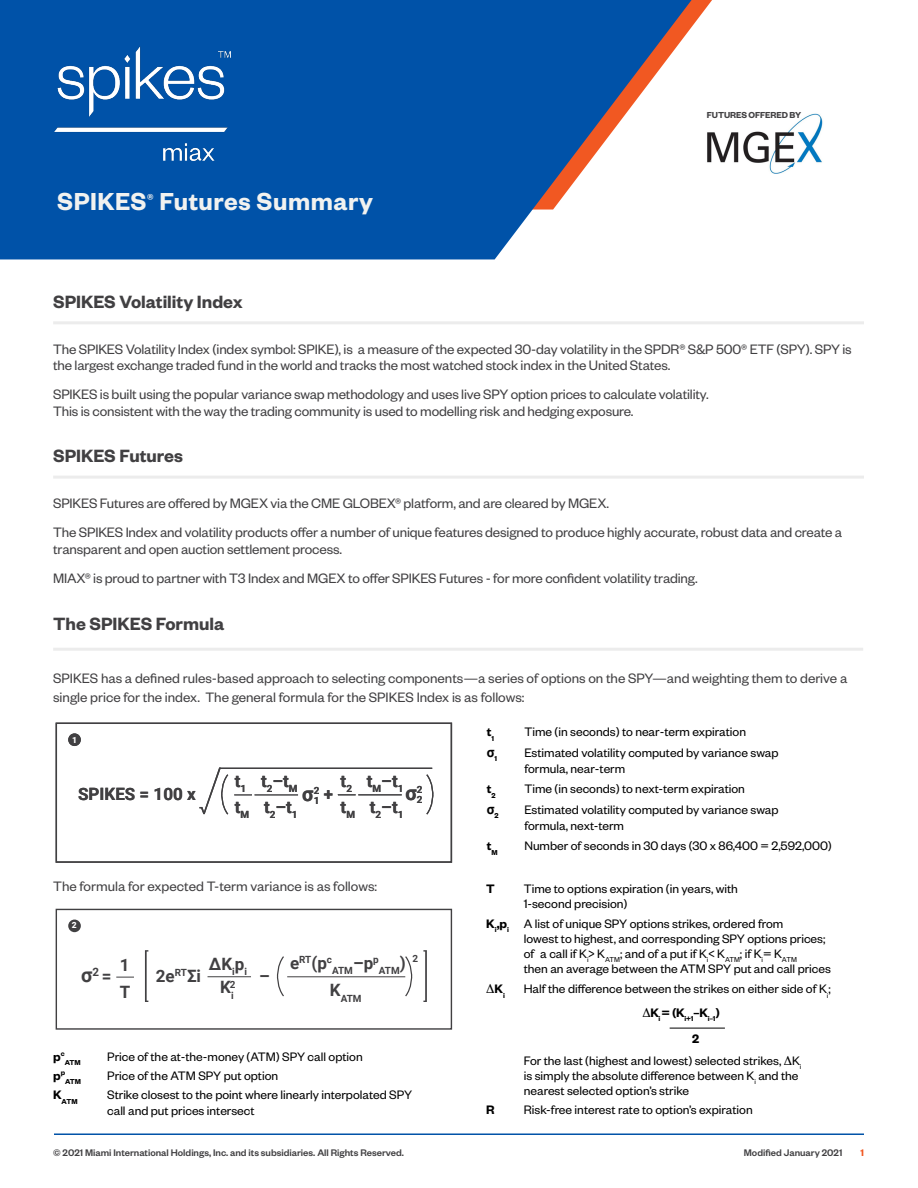
<style>
.page{position:relative;width:918px;height:1188px;background:#fff}
.page>*{position:absolute;margin:0;border:0;box-sizing:border-box;transform-origin:0 0}
.t1{font:600 27px "Founders Grotesk";letter-spacing:.02em;color:#f1f2f0}
.t2{font:700 19.8px "Roboto";color:#414042}
.t3{font:600 19.5px "Founders Grotesk";color:#414042}
.t4{font:700 16.95px/26.2px "Roboto";color:#414042}
.t5{font:15px/16.5px "Founders Grotesk";letter-spacing:-.01em;color:#414042}
.t6{font:13.5px/15px "Founders Grotesk";color:#000}
.t7{font:600 13.5px/26.1px "Founders Grotesk";color:#000}
.t8{font:700 13.5px "Roboto";color:#000}
.t9{font:500 10.5px "Founders Grotesk";color:#414042}
.t10{font:600 10.5px "Founders Grotesk";color:#f15822}
.t11{font:700 9.9px "Roboto";color:#414042}
.t12{font:600 9.6px "Founders Grotesk";letter-spacing:-.01em;color:#414042}
.t13{font:900 8.55px "Roboto";color:#fff}
.t14{font:600 7.8px "Founders Grotesk";letter-spacing:-.04em;color:#000}
.s1{font-weight:600}
.s2{font-size:16.95px}
</style>
<div class="page">
<hr style="left:54px;top:1133px;width:810px;height:2px;background:#0052a8">
<svg style="left:0;top:0;width:692px;height:259px;background:#2869b0"></svg>
<img style="left:54px;top:46px;width:177px;height:115px">
<img style="left:707px;top:113px;width:116px;height:60px">
<hr style="left:53px;top:321px;width:811px;height:3px;background:#ececec">
<hr style="left:53px;top:476px;width:811px;height:3px;background:#ececec">
<hr style="left:53px;top:648px;width:810px;height:3px;background:#ececec">
<hr style="left:670px;top:1028px;width:55px;height:1px;background:#000">
<div style="left:56px;top:723px;width:396px;height:140px;border:1px solid #414042"></div>
<svg style="left:199px;top:767px;width:235px;height:48px"></svg>
<hr style="left:358px;top:795px;width:44px;height:1px;background:#414042">
<div style="left:68px;top:733px;width:13px;height:13px;background:#414042;border-radius:50%"></div>
<div style="left:56px;top:909px;width:396px;height:121px;border:1px solid #414042"></div>
<div style="left:68px;top:920px;width:13px;height:12px;background:#414042;border-radius:50%"></div>
<hr style="left:208px;top:976px;width:43px;height:1px;background:#414042">
<svg style="left:276px;top:956px;width:137px;height:41px"></svg>
<hr style="left:287px;top:976px;width:118px;height:1px;background:#414042">
<svg style="left:116px;top:977px;width:18px;height:1px"></svg>
<svg style="left:145px;top:950px;width:3px;height:52px"></svg>
<svg style="left:423px;top:950px;width:4px;height:52px"></svg>
<h1 class="t1" style="left:57px;top:185px;width:317px">SPIKES<sup>®</sup> Futures Summary</h1>
<p class="t12" style="left:707px;top:109px;width:96px">FUTURES OFFERED BY</p>
<h3 class="t3" style="left:53px;top:289px;width:191px">SPIKES Volatility Index</h3>
<p class="t5" style="left:53px;top:340px;width:800px">The SPIKES Volatility Index (index symbol: SPIKE), is a measure of the expected 30-day volatility in the SPDR® S&amp;P 500® ETF (SPY). SPY is the largest exchange traded fund in the world and tracks the most watched stock index in the United States.</p>
<p class="t5" style="left:53px;top:386px;width:657px">SPIKES is built using the popular variance swap methodology and uses live SPY option prices to calculate volatility.<br>This is consistent with the way the trading community is used to modelling risk and hedging exposure.</p>
<h3 class="t3" style="left:53px;top:444px;width:131px">SPIKES Futures</h3>
<p class="t5" style="left:53px;top:488px;width:791px;line-height:29.2px">SPIKES Futures are offered by MGEX via the CME GLOBEX® platform, and are cleared by MGEX.<br>The SPIKES Index and volatility products offer a number of unique features designed to produce highly accurate, robust data and create a</p>
<p class="t5" style="left:53px;top:533px;width:646px;line-height:29.2px">transparent and open auction settlement process.<br>MIAX® is proud to partner with T3 Index and MGEX to offer SPIKES Futures - for more confident volatility trading.</p>
<h3 class="t3" style="left:53px;top:611px;width:173px">The SPIKES Formula</h3>
<p class="t5" style="left:53px;top:668px;width:796px;line-height:19.5px">SPIKES has a defined rules-based approach to selecting components—a series of options on the SPY—and weighting them to derive a single price for the index. The general formula for the SPIKES Index is as follows:</p>
<p class="t7" style="left:487px;top:718px;width:9px">t<sub>1</sub></p>
<p class="t6" style="left:524px;top:724px;width:223px">Time (in seconds) to near-term expiration</p>
<p class="t8" style="left:487px;top:742px;width:12px">σ<sub>1</sub></p>
<p class="t6" style="left:524px;top:743px;width:256px;line-height:16.2px">Estimated volatility computed by variance swap formula, near-term</p>
<p class="t7" style="left:487px;top:775px;width:10px">t<sub>2</sub></p>
<p class="t6" style="left:524px;top:781px;width:222px">Time (in seconds) to next-term expiration</p>
<p class="t8" style="left:487px;top:799px;width:13px">σ<sub>2</sub></p>
<p class="t6" style="left:524px;top:801px;width:256px;line-height:16.2px">Estimated volatility computed by variance swap formula, next-term</p>
<p class="t7" style="left:487px;top:832px;width:12px">t<sub>M</sub></p>
<p class="t6" style="left:524px;top:838px;width:309px">Number of seconds in 30 days (30 x 86,400 = 2,592,000)</p>
<p class="t7" style="left:486px;top:875px;width:10px">T</p>
<p class="t6" style="left:524px;top:881px;width:216px">Time to options expiration (in years, with<br>1-second precision)</p>
<p class="t6" style="left:524px;top:915px;width:309px;text-indent:-37px"><span class="s1">K</span><sub>i</sub><span class="s1">,p</span><sub>i</sub> A list of unique SPY options strikes, ordered from<br>lowest to highest, and corresponding SPY options prices; of a call if K<sub>i</sub>&gt; K<sub>ATM</sub>; and of a put if K<sub>i</sub>&lt; K<sub>ATM</sub>; if K<sub>i</sub>= K<sub>ATM<br></sub>then an average between the ATM SPY put and call prices</p>
<p class="t7" style="left:486px;top:975px;width:20px">∆K<sub>i</sub></p>
<p class="t6" style="left:524px;top:981px;width:309px">Half the difference between the strikes on either side of K<sub>i</sub>;</p>
<p class="t13" style="left:72px;top:734px;width:6px">1</p>
<p class="t4" style="left:235px;top:767px;width:64px">t<sub>1</sub> t<sub>2</sub>–t<sub>M </sub>t<sub>M</sub> t<sub>2</sub>–t<sub>1</sub></p>
<h2 class="t2" style="left:302px;top:780px;width:19px">σ<sup>2</sup></h2>
<p class="t4" style="left:341px;top:767px;width:64px">t<sub>2</sub> t<sub>M</sub>–t<sub>1 </sub>t<sub>M</sub> t<sub>2</sub>–t<sub>1</sub></p>
<h2 class="t2" style="left:405px;top:779px;width:19px">σ<sup>2</sup></h2>
<p class="t4" style="left:78px;top:780px;width:119px">SPIKES = 100 x</p>
<p class="t11" style="left:314px;top:794px;width:21px">1 <sup>+</sup></p>
<p class="t11" style="left:417px;top:793px;width:7px">2</p>
<p class="t5" style="left:53px;top:878px;width:326px">The formula for expected T-term variance is as follows:</p>
<p class="t13" style="left:72px;top:919px;width:6px">2</p>
<p class="t11" style="left:413px;top:952px;width:7px">2</p>
<p class="t4" style="left:290px;top:949px;width:44px">e<sup>RT</sup>(p<sup>c</sup></p>
<p class="t11" style="left:332px;top:964px;width:75px">ATM<sup>–p</sup>pATM<sup>)</sup></p>
<p class="t11" style="left:330px;top:992px;width:33px"><sup>K</sup>ATM</p>
<h2 class="t2" style="left:81px;top:961px;width:32px">σ<sup>2</sup> <span class="s2">=</span></h2>
<p class="t4" style="left:120px;top:950px;width:12px;line-height:27.8px">1<br>T</p>
<p class="t4" style="left:156px;top:962px;width:47px">2e<sup>RT</sup>Σi</p>
<p class="t4" style="left:209px;top:951px;width:40px;line-height:23.9px;text-align:center">∆K<sub>i</sub>p<sub>i<br></sub>K<sub>i</sub></p>
<p class="t4" style="left:259px;top:962px;width:12px">–</p>
<p class="t11" style="left:230px;top:977px;width:7px">2</p>
<p class="t7" style="left:53px;top:1043px;width:13px">p<sup>c</sup></p>
<p class="t14" style="left:65px;top:1058px;width:17px">ATM</p>
<p class="t6" style="left:107px;top:1048px;width:257px">Price of the at-the-money (ATM) SPY call option</p>
<p class="t7" style="left:53px;top:1062px;width:13px">p<sup>p</sup></p>
<p class="t14" style="left:65px;top:1077px;width:17px">ATM</p>
<p class="t6" style="left:107px;top:1067px;width:173px">Price of the ATM SPY put option</p>
<p class="t14" style="left:53px;top:1096px;width:26px"><sup>K</sup>ATM</p>
<p class="t6" style="left:107px;top:1086px;width:307px;line-height:16.2px">Strike closest to the point where linearly interpolated SPY call and put prices intersect</p>
<p class="t7" style="left:692px;top:999px;width:29px;text-indent:-50px">∆K<sub>i</sub> = (K<sub>i+1</sub>–K<sub>i–1</sub>)<br>2</p>
<p class="t6" style="left:524px;top:1052px;width:279px">For the last (highest and lowest) selected strikes, ∆K<sub>i </sub>is simply the absolute difference between K<sub>i</sub> and the nearest selected option’s strike</p>
<p class="t7" style="left:486px;top:1096px;width:10px">R</p>
<p class="t6" style="left:524px;top:1101px;width:230px">Risk-free interest rate to option’s expiration</p>
<p class="t9" style="left:53px;top:1146px;width:352px">© 2021 Miami International Holdings, Inc. and its subsidiaries. All Rights Reserved.</p>
<p class="t9" style="left:744px;top:1146px;width:100px">Modified January 2021</p>
<p class="t10" style="left:860px;top:1146px;width:5px">1</p>
</div>
